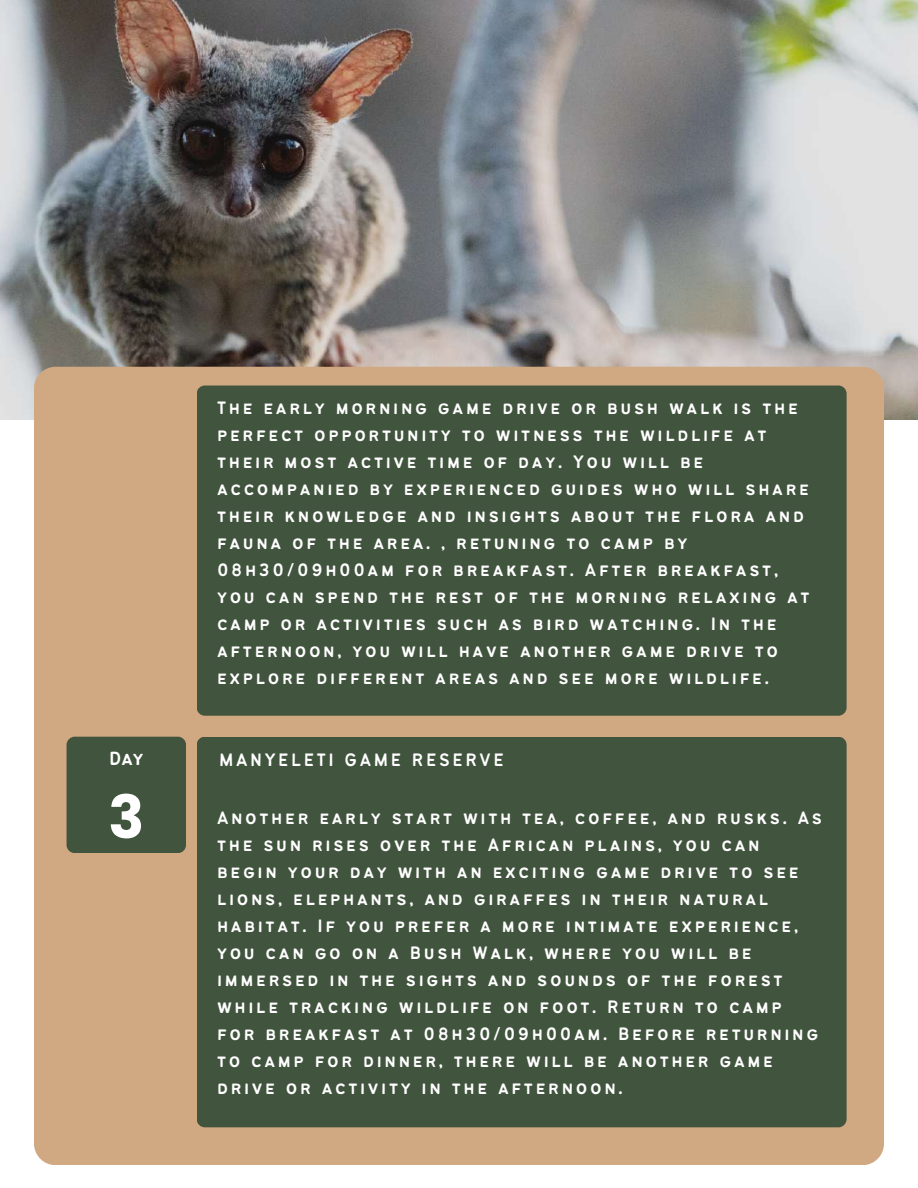
<style>
.page{position:relative;width:918px;height:1188px;background:#fff}
.page>*{position:absolute;margin:0;border:0;box-sizing:border-box;transform-origin:0 0}
.t1{font:700 59.55px "Poppins";color:#fff}
.t2{font:21px "Bantayog";color:#fff}
.t3{font:19.8px/27px "Bantayog";letter-spacing:.13em;color:#fff}
</style>
<div class="page">
<img style="left:0;top:0;width:918px;height:420px">
<div style="left:34px;top:367px;width:850px;height:798px;background:#d0a982;border-radius:22px"></div>
<div style="left:197px;top:386px;width:650px;height:330px;background:#41543e;border-radius:8px"></div>
<div style="left:197px;top:737px;width:650px;height:390px;background:#41543e;border-radius:8px"></div>
<div style="left:67px;top:737px;width:119px;height:116px;background:#41543e;border-radius:8px"></div>
<p class="t2" style="left:109px;top:750px;width:36px">Day</p>
<h1 class="t1" style="left:108px;top:776px;width:38px">3</h1>
<p class="t3" style="left:217px;top:396px;width:594px">The early morning game drive or bush walk is the perfect opportunity to witness the wildlife at their most active time of day. You will be accompanied by experienced guides who will share their knowledge and insights about the flora and fauna of the area. , retuning to camp by 08h30/09h00am for breakfast. After breakfast, you can spend the rest of the morning relaxing at camp or activities such as bird watching. In the afternoon, you will have another game drive to explore different areas and see more wildlife.</p>
<p class="t3" style="left:219px;top:748px;width:286px">MANYELETI GAME RESERVE</p>
<p class="t3" style="left:217px;top:806px;width:607px">Another early start with tea, coffee, and rusks. As the sun rises over the African plains, you can begin your day with an exciting game drive to see lions, elephants, and giraffes in their natural habitat. If you prefer a more intimate experience, you can go on a Bush Walk, where you will be immersed in the sights and sounds of the forest while tracking wildlife on foot. Return to camp for breakfast at 08h30/09h00am. Before returning to camp for dinner, there will be another game drive or activity in the afternoon.</p>
</div>
